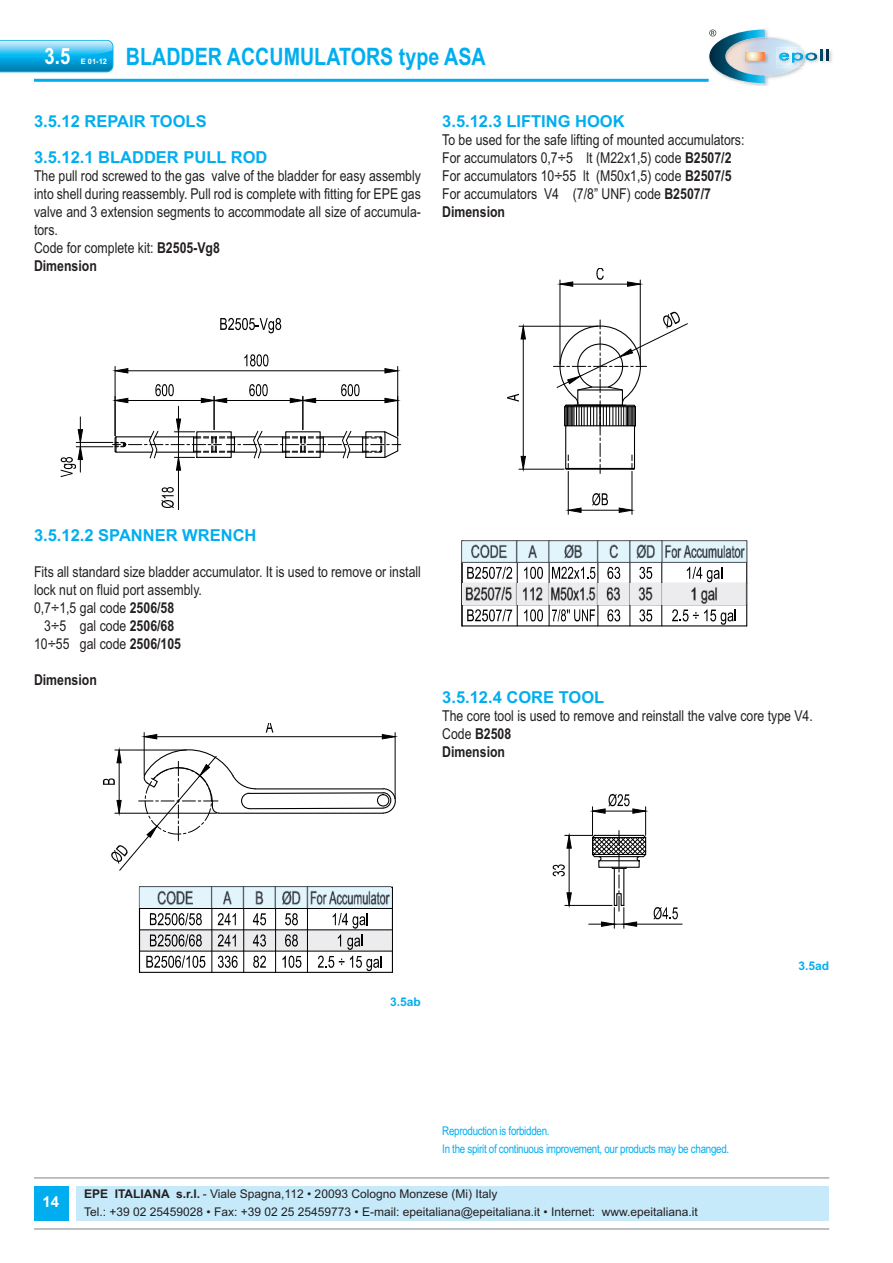
<style>
.page{position:relative;width:893px;height:1263px;background:#fff}
.page>*{position:absolute;margin:0;border:0;box-sizing:border-box;transform-origin:0 0}
.t1{font:700 24px "Arial Narrow";color:#00aeef}
.t2{font:700 22.5px "Arial Narrow";color:#fff}
.t3{font:700 16.5px/36px "Arial";color:#00aeef}
.t4{font:15px/18px "Arial Narrow";color:#231f20}
.t5{font:700 15px "Arial Narrow";color:#231f20}
.t6{font:700 15px "Arial";color:#fff}
.t7{font:12px/18px "Arial";color:#231f20}
.t8{font:12px/18px "Arial Narrow";letter-spacing:-.025em;color:#00aeef}
.t9{font:700 12px "Arial";color:#00aeef}
.t10{font:700 7.5px "Arial";color:#fff}
.s1{font-weight:700}
</style>
<div class="page">
<img style="left:742px;top:83px;width:26px;height:2px">
<img style="left:828px;top:49px;width:4px;height:14px">
<svg style="left:709px;top:30px;width:119px;height:53px"></svg>
<div style="left:77px;top:1186px;width:752px;height:34px;background:#c6eafa"></div>
<svg style="left:0;top:40px;width:113px;height:32px;background:#35b4e2"></svg>
<hr style="left:34px;top:79px;width:675px;height:3px;background:#00aeef">
<hr style="left:34px;top:1177px;width:795px;height:1px;background:#808285">
<hr style="left:34px;top:1228px;width:795px;height:1px;background:#808285">
<div style="left:34px;top:1186px;width:34px;height:34px;background:#00aeef"></div>
<hr style="left:397px;top:366px;width:1px;height:70px;background:#000">
<hr style="left:115px;top:366px;width:1px;height:70px;background:#000">
<hr style="left:128px;top:370px;width:257px;height:1px;background:#000">
<svg style="left:384px;top:368px;width:14px;height:6px"></svg>
<svg style="left:114px;top:368px;width:15px;height:6px"></svg>
<svg style="left:244px;top:354px;width:24px;height:12px"></svg>
<hr style="left:76px;top:442px;width:37px;height:1px;background:#000">
<hr style="left:76px;top:446px;width:37px;height:1px;background:#000">
<svg style="left:61px;top:417px;width:22px;height:60px"></svg>
<hr style="left:178px;top:470px;width:1px;height:39px;background:#000">
<svg style="left:161px;top:487px;width:13px;height:21px"></svg>
<svg style="left:220px;top:318px;width:61px;height:15px"></svg>
<svg style="left:113px;top:384px;width:288px;height:87px"></svg>
<div style="left:139px;top:929px;width:252px;height:22px;background:#ececee"></div>
<hr style="left:395px;top:732px;width:1px;height:67px;background:#000">
<hr style="left:144px;top:732px;width:1px;height:43px;background:#000">
<hr style="left:157px;top:736px;width:225px;height:1px;background:#000">
<svg style="left:382px;top:734px;width:14px;height:6px"></svg>
<svg style="left:143px;top:734px;width:15px;height:6px"></svg>
<svg style="left:266px;top:723px;width:7px;height:9px"></svg>
<svg style="left:103px;top:748px;width:293px;height:123px"></svg>
<hr style="left:139px;top:887px;width:253px;height:1px;background:#000">
<hr style="left:139px;top:908px;width:253px;height:1px;background:#000">
<hr style="left:139px;top:929px;width:253px;height:1px;background:#000">
<hr style="left:392px;top:887px;width:1px;height:85px;background:#000">
<hr style="left:139px;top:887px;width:1px;height:85px;background:#000">
<hr style="left:212px;top:908px;width:1px;height:64px;background:#000">
<hr style="left:243px;top:908px;width:1px;height:64px;background:#000">
<hr style="left:275px;top:908px;width:1px;height:64px;background:#000">
<hr style="left:139px;top:951px;width:253px;height:1px;background:#000">
<hr style="left:139px;top:972px;width:253px;height:1px;background:#000">
<svg style="left:150px;top:913px;width:52px;height:12px"></svg>
<svg style="left:150px;top:934px;width:52px;height:12px"></svg>
<svg style="left:146px;top:955px;width:59px;height:13px"></svg>
<svg style="left:218px;top:913px;width:18px;height:12px"></svg>
<svg style="left:218px;top:934px;width:18px;height:12px"></svg>
<svg style="left:218px;top:955px;width:20px;height:13px"></svg>
<svg style="left:253px;top:955px;width:13px;height:13px"></svg>
<svg style="left:253px;top:934px;width:13px;height:12px"></svg>
<svg style="left:253px;top:913px;width:13px;height:12px"></svg>
<svg style="left:285px;top:913px;width:13px;height:12px"></svg>
<svg style="left:285px;top:934px;width:13px;height:12px"></svg>
<svg style="left:282px;top:955px;width:19px;height:13px"></svg>
<hr style="left:307px;top:908px;width:1px;height:64px;background:#000">
<svg style="left:332px;top:913px;width:36px;height:15px"></svg>
<svg style="left:318px;top:934px;width:64px;height:37px"></svg>
<img style="left:139px;top:887px;width:252px;height:21px">
<hr style="left:519px;top:469px;width:45px;height:1px;background:#000">
<hr style="left:519px;top:326px;width:79px;height:1px;background:#000">
<hr style="left:523px;top:339px;width:1px;height:117px;background:#000">
<svg style="left:520px;top:456px;width:6px;height:14px"></svg>
<svg style="left:520px;top:325px;width:6px;height:15px"></svg>
<svg style="left:507px;top:394px;width:12px;height:8px"></svg>
<hr style="left:632px;top:471px;width:1px;height:43px;background:#000">
<hr style="left:568px;top:471px;width:1px;height:43px;background:#000">
<hr style="left:581px;top:510px;width:38px;height:1px;background:#000">
<svg style="left:618px;top:507px;width:15px;height:6px"></svg>
<svg style="left:567px;top:507px;width:15px;height:6px"></svg>
<svg style="left:592px;top:493px;width:16px;height:13px"></svg>
<hr style="left:640px;top:280px;width:1px;height:84px;background:#000">
<hr style="left:560px;top:280px;width:1px;height:84px;background:#000">
<hr style="left:573px;top:284px;width:54px;height:1px;background:#000">
<svg style="left:627px;top:281px;width:14px;height:6px"></svg>
<svg style="left:559px;top:281px;width:14px;height:6px"></svg>
<svg style="left:596px;top:268px;width:8px;height:12px"></svg>
<svg style="left:553px;top:312px;width:135px;height:161px"></svg>
<hr style="left:462px;top:540px;width:285px;height:1px;background:#000">
<hr style="left:462px;top:562px;width:285px;height:1px;background:#000">
<hr style="left:462px;top:583px;width:285px;height:1px;background:#000">
<hr style="left:461px;top:541px;width:1px;height:85px;background:#000">
<hr style="left:517px;top:562px;width:1px;height:64px;background:#000">
<hr style="left:549px;top:562px;width:1px;height:64px;background:#000">
<hr style="left:598px;top:562px;width:1px;height:64px;background:#000">
<hr style="left:630px;top:562px;width:1px;height:64px;background:#000">
<hr style="left:462px;top:604px;width:285px;height:1px;background:#000">
<hr style="left:462px;top:625px;width:285px;height:1px;background:#000">
<svg style="left:467px;top:562px;width:51px;height:17px"></svg>
<svg style="left:467px;top:609px;width:45px;height:12px"></svg>
<svg style="left:549px;top:562px;width:49px;height:17px"></svg>
<svg style="left:524px;top:567px;width:19px;height:12px"></svg>
<svg style="left:524px;top:609px;width:19px;height:12px"></svg>
<svg style="left:607px;top:567px;width:13px;height:12px"></svg>
<svg style="left:639px;top:567px;width:13px;height:12px"></svg>
<svg style="left:552px;top:609px;width:43px;height:12px"></svg>
<svg style="left:607px;top:609px;width:13px;height:12px"></svg>
<svg style="left:639px;top:609px;width:13px;height:12px"></svg>
<hr style="left:746px;top:541px;width:1px;height:85px;background:#000">
<hr style="left:661px;top:562px;width:1px;height:64px;background:#000">
<svg style="left:661px;top:562px;width:83px;height:20px"></svg>
<svg style="left:672px;top:609px;width:64px;height:16px"></svg>
<img style="left:462px;top:541px;width:284px;height:21px">
<img style="left:462px;top:584px;width:284px;height:20px">
<hr style="left:637px;top:924px;width:45px;height:1px;background:#000">
<svg style="left:654px;top:907px;width:24px;height:13px"></svg>
<svg style="left:553px;top:794px;width:94px;height:134px"></svg>
<h2 class="t2" style="left:45px;top:44px;width:27px">3.5</h2>
<p class="t10" style="left:81px;top:57px;width:28px">E 01-12</p>
<h1 class="t1" style="left:126px;top:43px;width:361px">BLADDER ACCUMULATORS type ASA</h1>
<p class="t3" style="left:34px;top:103px;width:235px">3.5.12 REPAIR TOOLS<br>3.5.12.1 BLADDER PULL ROD</p>
<p class="t4" style="left:34px;top:167px;width:388px">The pull rod screwed to the gas valve of the bladder for easy assembly into shell during reassembly. Pull rod is complete with fitting for EPE gas valve and 3 extension segments to accommodate all size of accumula&shy;tors.<br>Code for complete kit: <span class="s1">B2505-Vg8<br>Dimension</span></p>
<p class="t3" style="left:442px;top:103px;width:184px">3.5.12.3 LIFTING HOOK</p>
<p class="t4" style="left:442px;top:131px;width:304px">To be used for the safe lifting of mounted accumulators:<br>For accumulators 0,7÷5 lt (M22x1,5) code <span class="s1">B2507/2<br></span>For accumulators 10÷55 lt (M50x1,5) code <span class="s1">B2507/5<br></span>For accumulators V4 (7/8” UNF) code <span class="s1">B2507/7<br>Dimension</span></p>
<p class="t3" style="left:34px;top:517px;width:224px">3.5.12.2 SPANNER WRENCH</p>
<p class="t4" style="left:34px;top:563px;width:388px">Fits all standard size bladder accumulator. It is used to remove or install</p>
<p class="t4" style="left:34px;top:581px;width:170px">lock nut on fluid port assembly.</p>
<p class="t4" style="left:34px;top:599px;width:142px">0,7÷1,5 gal code <span class="s1">2506/58</span></p>
<p class="t4" style="left:44px;top:617px;width:131px">3÷5 gal code <span class="s1">2506/68</span></p>
<p class="t4" style="left:34px;top:635px;width:149px">10÷55 gal code <span class="s1">2506/105</span></p>
<p class="t5" style="left:34px;top:671px;width:64px">Dimension</p>
<p class="t3" style="left:442px;top:679px;width:164px">3.5.12.4 CORE TOOL</p>
<p class="t4" style="left:442px;top:707px;width:372px">The core tool is used to remove and reinstall the valve core type V4.<br>Code <span class="s1">B2508<br>Dimension</span></p>
<p class="t9" style="left:390px;top:994px;width:32px">3.5ab</p>
<p class="t8" style="left:442px;top:1122px;width:289px">Reproduction is forbidden.<br>In the spirit of continuous improvement, our products may be changed.</p>
<p class="t9" style="left:798px;top:959px;width:32px">3.5ad</p>
<p class="t6" style="left:43px;top:1193px;width:18px">14</p>
<p class="t7" style="left:84px;top:1184px;width:615px"><span class="s1">EPE ITALIANA s.r.l.</span> - Viale Spagna,112 • 20093 Cologno Monzese (Mi) Italy<br>Tel.: +39 02 25459028 • Fax: +39 02 25 25459773 • E-mail: epeitaliana@epeitaliana.it • Internet: www.epeitaliana.it</p>
</div>
